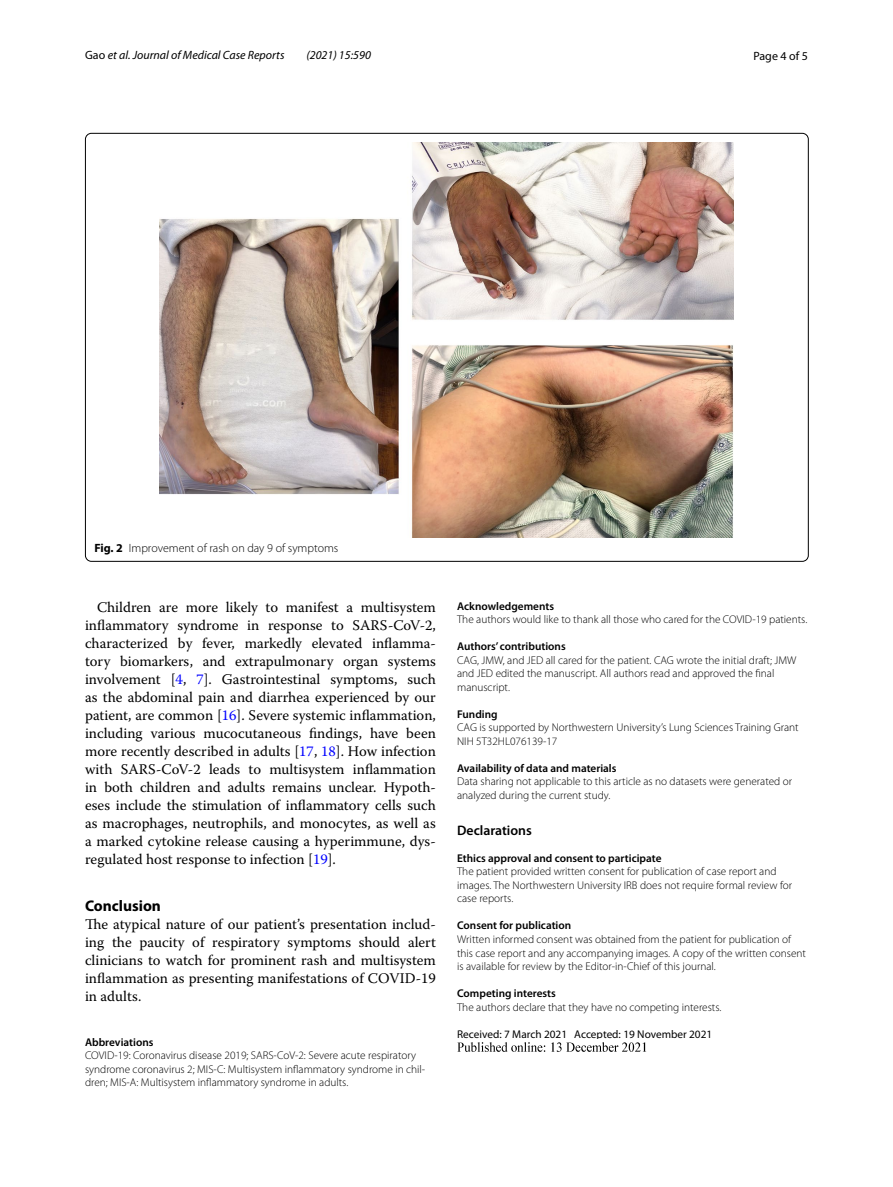
<style>
.page{position:relative;width:893px;height:1187px;background:#fff}
.page>*{position:absolute;margin:0;border:0;box-sizing:border-box;transform-origin:0 0}
.t1{font:700 15.45px "Myriad Pro";color:#000}
.t2{font:14.7px/18px "Warnock Pro";color:#000;text-align:justify}
.t3{font:600 13.8px "Myriad Pro";color:#000}
.t4{font:italic 12px "Myriad Pro";color:#000}
.t5{font:300 12px "Myriad Pro";color:#000}
.t6{font:12px "Myriad Pro";color:#000}
.t7{font:300 11.25px/13.5px "Myriad Pro";color:#000}
.t8{font:600 11.25px "Myriad Pro";color:#000}
.t9{font:11.25px "Myriad Pro";color:#000}
.s1{font-style:normal}
.s2{font-weight:700}
.s3{color:#00f}
</style>
<div class="page">
<img style="left:457px;top:1042px;width:190px;height:10px">
<img style="left:160px;top:142px;width:574px;height:395px">
<p class="t4" style="left:85px;top:48px;width:201px"><span class="s1">Gao</span> et al. Journal of Medical Case Reports</p>
<p class="t4" style="left:306px;top:48px;width:66px">(2021) 15:590</p>
<p class="t6" style="left:753px;top:48px;width:56px">Page 4 of 5</p>
<p class="t5" style="left:94px;top:541px;width:245px"><span class="s2">Fig. 2</span> Improvement of rash on day 9 of symptoms</p>
<p class="t2" style="left:85px;top:597px;width:352px;text-indent:12px">Children are more likely to manifest a multisystem inflammatory syndrome in response to SARS-CoV-2, characterized by fever, markedly elevated inflamma&shy;tory biomarkers, and extrapulmonary organ systems involvement [<span class="s3">4</span>, <span class="s3">7</span>]. Gastrointestinal symptoms, such as the abdominal pain and diarrhea experienced by our patient, are common [<span class="s3">16</span>]. Severe systemic inflammation, including various mucocutaneous findings, have been more recently described in adults [<span class="s3">17</span>, <span class="s3">18</span>]. How infection with SARS-CoV-2 leads to multisystem inflammation in both children and adults remains unclear. Hypoth&shy;eses include the stimulation of inflammatory cells such as macrophages, neutrophils, and monocytes, as well as a marked cytokine release causing a hyperimmune, dys&shy;regulated host response to infection [<span class="s3">19</span>].</p>
<h1 class="t1" style="left:85px;top:895px;width:77px">Conclusion</h1>
<h2 class="t2" style="left:85px;top:914px;width:352px">The atypical nature of our patient’s presentation includ&shy;ing the paucity of respiratory symptoms should alert clinicians to watch for prominent rash and multisystem inflammation as presenting manifestations of COVID-19 in adults.</h2>
<p class="t8" style="left:85px;top:1034px;width:70px">Abbreviations</p>
<p class="t7" style="left:85px;top:1049px;width:342px">COVID-19: Coronavirus disease 2019; SARS-CoV-2: Severe acute respiratory syndrome coronavirus 2; MIS-C: Multisystem inflammatory syndrome in chil&shy;dren; MIS-A: Multisystem inflammatory syndrome in adults.</p>
<p class="t8" style="left:457px;top:599px;width:98px">Acknowledgements</p>
<p class="t7" style="left:457px;top:613px;width:352px">The authors would like to thank all those who cared for the COVID-19 patients.</p>
<p class="t8" style="left:457px;top:639px;width:110px">Authors’ contributions</p>
<p class="t7" style="left:457px;top:653px;width:341px">CAG, JMW, and JED all cared for the patient. CAG wrote the initial draft; JMW and JED edited the manuscript. All authors read and approved the final manuscript.</p>
<p class="t8" style="left:457px;top:707px;width:42px">Funding</p>
<p class="t7" style="left:457px;top:721px;width:343px">CAG is supported by Northwestern University’s Lung Sciences Training Grant<br>NIH 5T32HL076139-17</p>
<p class="t8" style="left:457px;top:761px;width:161px">Availability of data and materials</p>
<p class="t7" style="left:457px;top:775px;width:336px">Data sharing not applicable to this article as no datasets were generated or analyzed during the current study.</p>
<p class="t3" style="left:457px;top:821px;width:76px">Declarations</p>
<p class="t8" style="left:457px;top:851px;width:206px">Ethics approval and consent to participate</p>
<p class="t7" style="left:457px;top:865px;width:336px">The patient provided written consent for publication of case report and images. The Northwestern University IRB does not require formal review for case reports.</p>
<p class="t8" style="left:457px;top:918px;width:116px">Consent for publication</p>
<p class="t7" style="left:457px;top:932px;width:350px">Written informed consent was obtained from the patient for publication of this case report and any accompanying images. A copy of the written consent is available for review by the Editor-in-Chief of this journal.</p>
<p class="t8" style="left:457px;top:986px;width:100px">Competing interests</p>
<p class="t7" style="left:457px;top:1000px;width:266px">The authors declare that they have no competing interests.</p>
<p class="t9" style="left:457px;top:1026px;width:257px">Received: 7 March 2021 Accepted: 19 November 2021</p>
</div>
